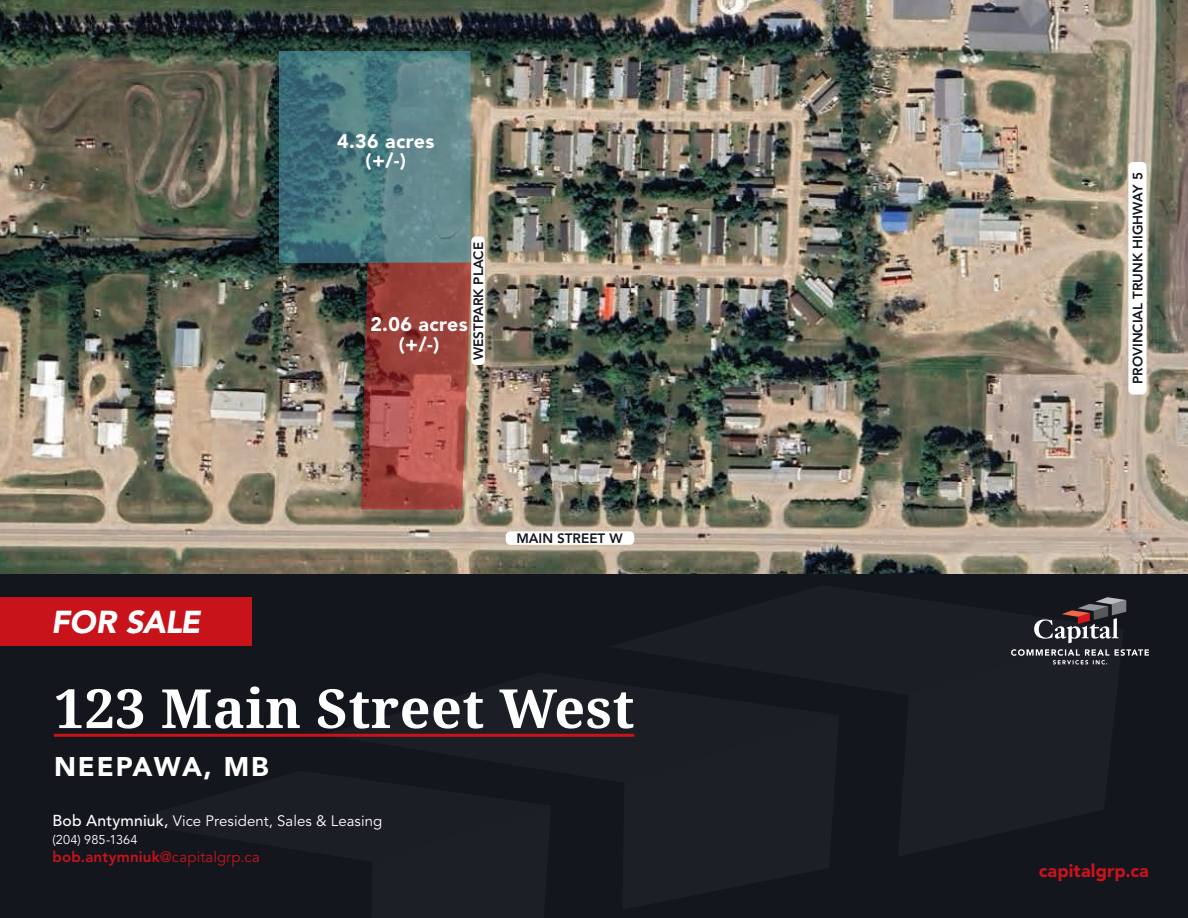
<style>
.page{position:relative;width:1188px;height:918px;background:#fff}
.page>*{position:absolute;margin:0;border:0;box-sizing:border-box;transform-origin:0 0}
.t1{font:700 54px "Droid Serif";letter-spacing:.01em;color:#fff}
.t2{font:italic 900 31.5px "Avenir LT Std";letter-spacing:-.025em;color:#fff}
.t3{font:900 27px "Avenir";letter-spacing:.07em;color:#fff}
.t4{font:900 19.5px/19.5px "Avenir LT Std";letter-spacing:.02em;color:#fff;text-align:center}
.t5{font:900 18px "Avenir LT Std";letter-spacing:.005em;color:#c8131b}
.t6{font:15px "Avenir LT Std";letter-spacing:.005em;color:#fff}
.t7{font:15px "Avenir LT Std";letter-spacing:.005em;color:#c8131b}
.t8{font:800 13.5px "Avenir LT Std";color:#14161d}
.t9{font:12.75px "Avenir LT Std";letter-spacing:.005em;color:#fff}
.s1{font-weight:500;font-size:15.75px}
.s2{font-weight:800}
</style>
<div class="page">
<div style="left:0;top:573px;width:1188px;height:345px;background:#14161d"></div>
<svg style="left:323px;top:733px;width:312px;height:4px"></svg>
<svg style="left:1011px;top:597px;width:138px;height:67px"></svg>
<img style="left:0;top:0;width:1188px;height:573px">
<hr style="left:54px;top:734px;width:580px;height:3px;background:#c8131b">
<div style="left:0;top:597px;width:252px;height:48px;background:#c8131b"></div>
<div style="left:506px;top:531px;width:128px;height:14px;background:#fff;border-radius:4px"></div>
<img style="left:278px;top:50px;width:194px;height:460px">
<div style="left:471px;top:237px;width:14px;height:128px;background:#fff;border-radius:4px"></div>
<div style="left:1128px;top:162px;width:19px;height:233px;background:#fff;border-radius:4px"></div>
<h3 class="t4" style="left:337px;top:131px;width:99px">4.36 acres (+/-)</h3>
<h2 class="t2" style="left:51px;top:603px;width:151px">FOR SALE</h2>
<p class="t8" style="left:470px;top:360px;width:120px;rotate:-90deg">WESTPARK PLACE</p>
<h3 class="t4" style="left:370px;top:315px;width:99px">2.06 acres (+/-)</h3>
<p class="t8" style="left:516px;top:531px;width:108px">MAIN STREET W</p>
<h1 class="t1" style="left:54px;top:671px;width:582px">123 Main Street West</h1>
<h3 class="t3" style="left:54px;top:744px;width:216px">NEEPAWA, MB</h3>
<p class="t6" style="left:52px;top:812px;width:331px"><span class="s1">Bob Antymniuk,</span> Vice President, Sales &amp; Leasing</p>
<p class="t9" style="left:52px;top:832px;width:87px">(204) 985-1364</p>
<p class="t7" style="left:52px;top:848px;width:209px"><span class="s2">bob.antymniuk</span>@capitalgrp.ca</p>
<p class="t8" style="left:1130px;top:384px;width:213px;rotate:-90deg">PROVINCIAL TRUNK HIGHWAY 5</p>
<h3 class="t5" style="left:1039px;top:860px;width:112px">capitalgrp.ca</h3>
</div>
